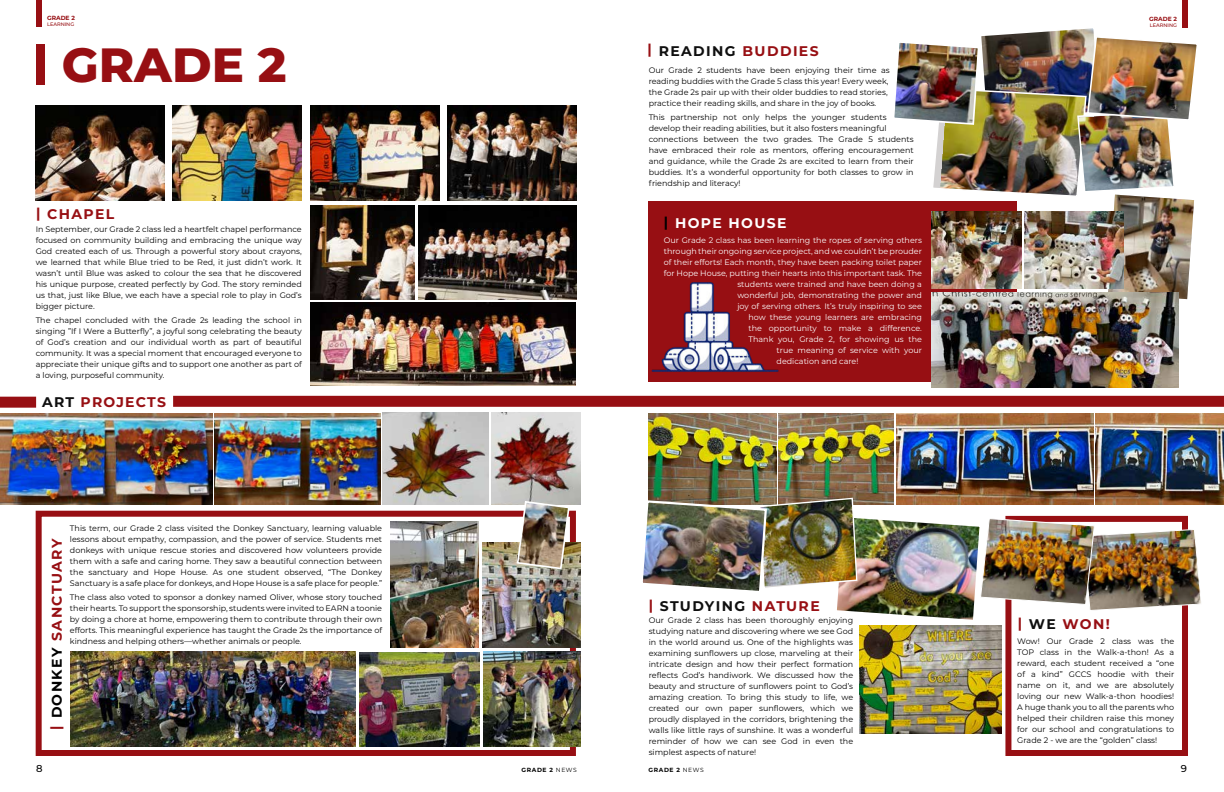
<style>
.page{position:relative;width:1224px;height:792px;background:#fff}
.page>*{position:absolute;margin:0;border:0;box-sizing:border-box;transform-origin:0 0}
.t1{font:800 48px "Montserrat";color:#970f13}
.t2{font:700 14px "Montserrat";letter-spacing:.1em;color:#970f13}
.t3{font:700 14px "Montserrat";letter-spacing:.095em;color:#0f0f0f}
.t4{font:700 14px "Montserrat";letter-spacing:.1em;color:#fff}
.t5{font:500 10px "Montserrat";color:#000}
.t6{font:8px/11px "Montserrat";color:#000;text-align:justify}
.t7{font:8px "Montserrat";color:#fff}
.t8{font:700 6px "Montserrat";letter-spacing:.1em;color:#000}
.t9{font:700 6px "Montserrat";color:#970f13}
.t10{font:500 5px "Montserrat";color:#970f13}
.s1{color:#0f0f0f}
.s2{color:#000}
.s3{color:#970f13}
.s4{font-weight:400}
</style>
<div class="page">
<div style="left:1005px;top:516px;width:183px;height:240px;border:6px solid #970f13"></div>
<div style="left:648px;top:202px;width:368px;height:180px;background:#970f13"></div>
<div style="left:36px;top:511px;width:540px;height:245px;border:6px solid #970f13"></div>
<div style="left:36px;top:0;width:6px;height:26px;background:#970f13"></div>
<div style="left:36px;top:45px;width:9px;height:40px;background:#970f13"></div>
<img style="left:36px;top:106px;width:129px;height:95px">
<img style="left:892px;top:27px;width:305px;height:272px">
<div style="left:173px;top:396px;width:1051px;height:11px;background:#970f13"></div>
<img style="left:383px;top:413px;width:105px;height:92px">
<img style="left:214px;top:413px;width:167px;height:92px">
<img style="left:0;top:413px;width:213px;height:92px">
<img style="left:779px;top:414px;width:114px;height:83px">
<img style="left:648px;top:414px;width:129px;height:83px">
<img style="left:1096px;top:414px;width:128px;height:91px">
<div style="left:0;top:397px;width:36px;height:11px;background:#970f13"></div>
<img style="left:173px;top:106px;width:129px;height:95px">
<img style="left:311px;top:106px;width:129px;height:95px">
<img style="left:448px;top:106px;width:129px;height:95px">
<img style="left:310px;top:205px;width:105px;height:95px">
<img style="left:419px;top:205px;width:157px;height:95px">
<img style="left:70px;top:652px;width:285px;height:95px">
<img style="left:391px;top:521px;width:87px;height:127px">
<img style="left:482px;top:542px;width:99px;height:106px">
<img style="left:483px;top:652px;width:98px;height:95px">
<img style="left:651px;top:282px;width:128px;height:90px">
<img style="left:859px;top:625px;width:142px;height:108px">
<img style="left:310px;top:303px;width:265px;height:83px">
<img style="left:359px;top:652px;width:120px;height:95px">
<img style="left:491px;top:413px;width:90px;height:92px">
<img style="left:896px;top:414px;width:198px;height:83px">
<img style="left:1025px;top:212px;width:99px;height:77px">
<img style="left:642px;top:497px;width:560px;height:126px">
<img style="left:932px;top:212px;width:89px;height:77px">
<img style="left:932px;top:293px;width:246px;height:95px">
<img style="left:516px;top:500px;width:55px;height:70px">
<div style="left:1182px;top:0;width:6px;height:27px;background:#970f13"></div>
<p class="t9" style="left:47px;top:15px;width:29px">GRADE 2</p>
<p class="t10" style="left:47px;top:22px;width:29px">LEARNING</p>
<h1 class="t1" style="left:62px;top:42px;width:226px">GRADE 2</h1>
<h2 class="t2" style="left:36px;top:207px;width:80px">| CHAPEL</h2>
<p class="t6" style="left:36px;top:224px;width:267px">In September, our Grade 2 class led a heartfelt chapel performance</p>
<p class="t6" style="left:36px;top:235px;width:268px">focused on community building and embracing the unique way God created each of us. Through a powerful story about crayons, we learned that while Blue tried to be Red, it just didn’t work. It wasn’t until Blue was asked to colour the sea that he discovered his unique purpose, created perfectly by God. The story reminded us that, just like Blue, we each have a special role to play in God’s bigger picture.</p>
<p class="t6" style="left:36px;top:315px;width:268px">The chapel concluded with the Grade 2s leading the school in singing ”If I Were a Butterfly”, a joyful song celebrating the beauty of God’s creation and our individual worth as part of beautiful community. It was a special moment that encouraged everyone to appreciate their unique gifts and to support one another as part of a loving, purposeful community.</p>
<h2 class="t2" style="left:42px;top:395px;width:125px"><span class="s1">ART</span> PROJECTS</h2>
<p class="t6" style="left:70px;top:523px;width:314px">This term, our Grade 2 class visited the Donkey Sanctuary, learning valuable lessons about empathy, compassion, and the power of service. Students met donkeys with unique rescue stories and discovered how volunteers provide them with a safe and caring home. They saw a beautiful connection between the sanctuary and Hope House. As one student observed, “The Donkey Sanctuary is a safe place for donkeys, and Hope House is a safe place for people.”</p>
<p class="t6" style="left:70px;top:592px;width:314px">The class also voted to sponsor a donkey named Oliver, whose story touched their hearts. To support the sponsorship, students were invited to EARN a toonie by doing a chore at home, empowering them to contribute through their own efforts. This meaningful experience has taught the Grade 2s the importance of kindness and helping others—whether animals or people.</p>
<h2 class="t2" style="left:50px;top:730px;width:193px;rotate:-90deg">| <span class="s2">DONKEY</span> SANCTUARY</h2>
<h2 class="t2" style="left:648px;top:44px;width:173px">| <span class="s1">READING</span> BUDDIES</h2>
<p class="t6" style="left:649px;top:65px;width:243px;text-align:left">Our Grade 2 students have been enjoying their time as reading buddies with the Grade 5 class this year! Every week, the Grade 2s pair up with their older buddies to read stories, practice their reading skills, and share in the joy of books.</p>
<p class="t6" style="left:649px;top:111px;width:267px;text-align:left">This partnership not only helps the younger students develop their reading abilities, but it also fosters meaningful connections between the two grades. The Grade 5 students have embraced their role as mentors, offering encouragement and guidance, while the Grade 2s are excited to learn from their buddies. It’s a wonderful opportunity for both classes to grow in friendship and literacy!</p>
<h2 class="t4" style="left:664px;top:216px;width:124px"><span class="s2">|</span> HOPE HOUSE</h2>
<p class="t7" style="left:664px;top:236px;width:260px">Our Grade 2 class has been learning the ropes of serving others</p>
<p class="t7" style="left:664px;top:247px;width:260px">through their ongoing service project, and we couldn’t be prouder</p>
<p class="t7" style="left:664px;top:258px;width:260px">of their efforts! Each month, they have been packing toilet paper</p>
<p class="t7" style="left:664px;top:269px;width:260px">for Hope House, putting their hearts into this important task. The</p>
<p class="t7" style="left:737px;top:280px;width:186px">students were trained and have been doing a</p>
<p class="t7" style="left:737px;top:291px;width:186px">wonderful job, demonstrating the power and</p>
<p class="t7" style="left:737px;top:302px;width:186px">joy of serving others. It’s truly inspiring to see</p>
<p class="t7" style="left:749px;top:313px;width:175px">how these young learners are embracing</p>
<p class="t7" style="left:749px;top:324px;width:175px">the opportunity to make a difference.</p>
<p class="t7" style="left:749px;top:335px;width:175px">Thank you, Grade 2, for showing us the</p>
<p class="t7" style="left:777px;top:346px;width:147px">true meaning of service with your</p>
<p class="t7" style="left:777px;top:357px;width:83px">dedication and care!</p>
<h2 class="t3" style="left:649px;top:599px;width:172px"><span class="s3">|</span> STUDYING <span class="s3">NATURE</span></h2>
<p class="t6" style="left:649px;top:615px;width:206px">Our Grade 2 class has been thoroughly enjoying studying nature and discovering where we see God in the world around us. One of the highlights was examining sunflowers up close, marveling at their intricate design and how their perfect formation reflects God’s handiwork. We discussed how the beauty and structure of sunflowers point to God’s amazing creation. To bring this study to life, we created our own paper sunflowers, which we proudly displayed in the corridors, brightening the walls like little rays of sunshine. It was a wonderful reminder of how we can see God in even the simplest aspects of nature!</p>
<p class="t9" style="left:1149px;top:16px;width:29px">GRADE 2</p>
<p class="t10" style="left:1150px;top:23px;width:29px">LEARNING</p>
<h2 class="t2" style="left:1018px;top:618px;width:94px">| <span class="s1">WE</span> WON!</h2>
<p class="t6" style="left:1017px;top:636px;width:158px">Wow! Our Grade 2 class was the TOP class in the Walk-a-thon! As a reward, each student received a “one of a kind” GCCS hoodie with their name on it, and we are absolutely loving our new Walk-a-thon hoodies!<br>A huge thank you to all the parents who helped their children raise this money for our school and congratulations to Grade 2 - we are the “golden” class!</p>
<p class="t5" style="left:36px;top:763px;width:8px">8</p>
<p class="t5" style="left:1181px;top:763px;width:8px">9</p>
<p class="t8" style="left:522px;top:767px;width:57px">GRADE 2 <span class="s4">NEWS</span></p>
<p class="t8" style="left:649px;top:767px;width:57px">GRADE 2 <span class="s4">NEWS</span></p>
</div>
